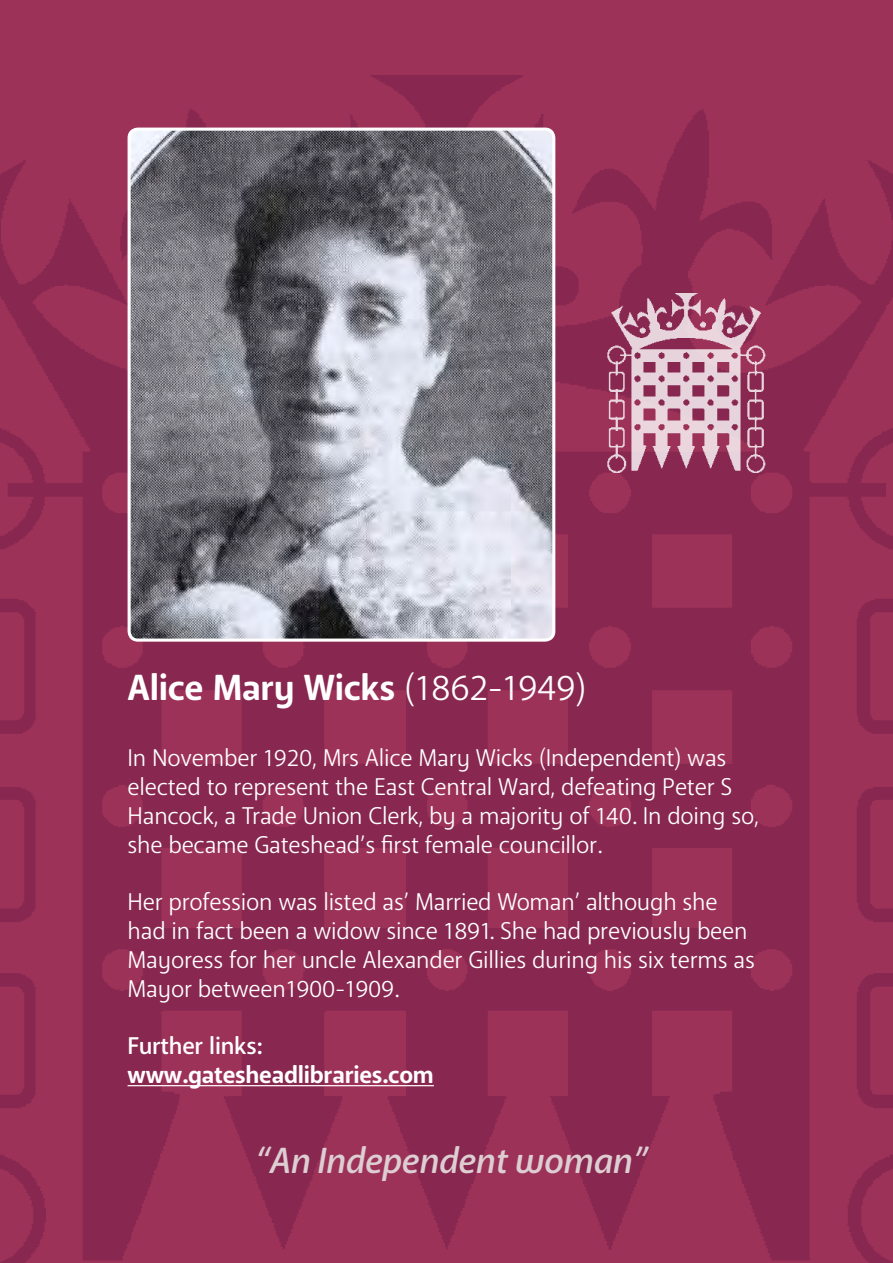
<style>
.page{position:relative;width:893px;height:1263px;background:#9d3259}
.page>*{position:absolute;margin:0;border:0;box-sizing:border-box;transform-origin:0 0}
.t1{font:700 36px "Anago";letter-spacing:-.01em;color:#fff}
.t2{font:italic 500 36px "Anago";letter-spacing:-.01em;color:#ddced2}
.t3{font:24px/28.8px "Anago";letter-spacing:-.01em;color:#fff}
.t4{font:700 24px "Anago";letter-spacing:-.01em;color:#fff}
.t5{font:500 24px "Anago";letter-spacing:-.01em;color:#fff}
.s1{font-weight:400}
</style>
<div class="page">
<img style="left:0;top:76px;width:893px;height:1187px">
<hr style="left:128px;top:1085px;width:306px;height:1px;background:#fff">
<img style="left:129px;top:129px;width:425px;height:511px">
<div style="left:128px;top:128px;width:427px;height:514px;border:3px solid #fff;border-radius:9px"></div>
<img style="left:577px;top:293px;width:221px;height:180px">
<h2 class="t1" style="left:128px;top:665px;width:460px">Alice Mary Wicks <span class="s1">(1862-1949)</span></h2>
<p class="t3" style="left:128px;top:744px;width:633px">In November 1920, Mrs Alice Mary Wicks (Independent) was elected to represent the East Central Ward, defeating Peter S Hancock, a Trade Union Clerk, by a majority of 140. In doing so, she became Gateshead’s first female councillor.</p>
<p class="t3" style="left:128px;top:888px;width:629px">Her profession was listed as’ Married Woman’ although she had in fact been a widow since 1891. She had previously been Mayoress for her uncle Alexander Gillies during his six terms as Mayor between1900-1909.</p>
<p class="t5" style="left:128px;top:1031px;width:136px">Further links:</p>
<p class="t4" style="left:128px;top:1060px;width:308px">www.gatesheadlibraries.com</p>
<p class="t2" style="left:255px;top:1138px;width:394px">“An Independent woman”</p>
</div>
